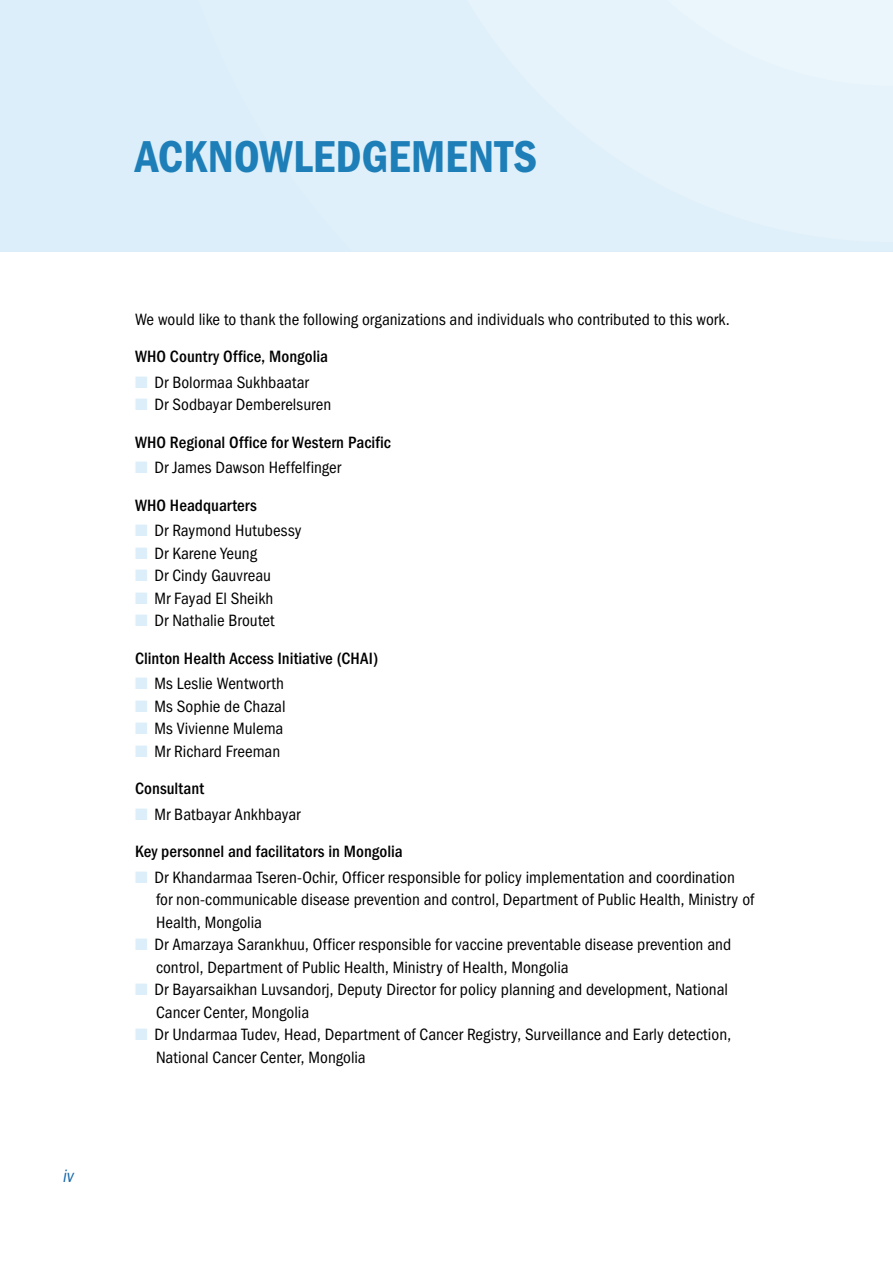
<style>
.page{position:relative;width:893px;height:1263px;background:#fff}
.page>*{position:absolute;margin:0;border:0;box-sizing:border-box;transform-origin:0 0}
.Level1{font:45px "Franklin Gothic Demi Cond C";color:#1e7fb8}
.Kolontitel{font:italic 18px "Franklin Gothic Book Cond C";color:#196aaa}
.t1{font:16.5px/22.5px "Franklin Gothic Book Cond C";color:#000}
.t2{font:16.5px "Franklin Gothic Medi Cond C";letter-spacing:.005em;color:#000}
.s1{color:#dbeef9}
</style>
<div class="page">
<div style="left:0;top:0;width:893px;height:252px;background:#dbeef9"></div>
<div style="left:468px;top:0;width:425px;height:242px;background:#e6f3fb"></div>
<div style="left:655px;top:0;width:238px;height:86px;background:#ebf6fc"></div>
<p class="Kolontitel" style="left:63px;top:1166px;width:12px">iv</p>
<p class="Level1" style="left:135px;top:131px;width:404px">ACKNOWLEDGEMENTS</p>
<p class="t1" style="left:135px;top:308px;width:596px">We would like to thank the following organizations and individuals who contributed to this work.</p>
<p class="t2" style="left:135px;top:347px;width:195px">WHO Country Office, Mongolia</p>
<p class="t1" style="left:135px;top:371px;width:175px"><span class="s1">■</span> Dr Bolormaa Sukhbaatar</p>
<p class="t1" style="left:135px;top:393px;width:198px"><span class="s1">■</span> Dr Sodbayar Demberelsuren</p>
<p class="t2" style="left:135px;top:433px;width:257px">WHO Regional Office for Western Pacific</p>
<p class="t1" style="left:135px;top:456px;width:208px"><span class="s1">■</span> Dr James Dawson Heffelfinger</p>
<p class="t2" style="left:135px;top:496px;width:123px">WHO Headquarters</p>
<p class="t1" style="left:135px;top:519px;width:168px"><span class="s1">■</span> Dr Raymond Hutubessy</p>
<p class="t1" style="left:135px;top:542px;width:123px"><span class="s1">■</span> Dr Karene Yeung</p>
<p class="t1" style="left:135px;top:564px;width:137px"><span class="s1">■</span> Dr Cindy Gauvreau</p>
<p class="t1" style="left:135px;top:587px;width:140px"><span class="s1">■</span> Mr Fayad El Sheikh</p>
<p class="t1" style="left:135px;top:609px;width:141px"><span class="s1">■</span> Dr Nathalie Broutet</p>
<p class="t2" style="left:135px;top:649px;width:245px">Clinton Health Access Initiative (CHAI)</p>
<p class="t1" style="left:135px;top:672px;width:151px"><span class="s1">■</span> Ms Leslie Wentworth</p>
<p class="t1" style="left:135px;top:695px;width:152px"><span class="s1">■</span> Ms Sophie de Chazal</p>
<p class="t1" style="left:135px;top:717px;width:150px"><span class="s1">■</span> Ms Vivienne Mulema</p>
<p class="t1" style="left:135px;top:740px;width:147px"><span class="s1">■</span> Mr Richard Freeman</p>
<p class="t2" style="left:135px;top:779px;width:71px">Consultant</p>
<p class="t1" style="left:135px;top:803px;width:167px"><span class="s1">■</span> Mr Batbayar Ankhbayar</p>
<p class="t2" style="left:135px;top:842px;width:269px">Key personnel and facilitators in Mongolia</p>
<p class="t1" style="left:156px;top:866px;width:600px;text-indent:-21px"><span class="s1">■</span> Dr Khandarmaa Tseren-Ochir, Officer responsible for policy implementation and coordination for non-communicable disease prevention and control, Department of Public Health, Ministry of<br>Health, Mongolia</p>
<p class="t1" style="left:156px;top:933px;width:577px;text-indent:-21px"><span class="s1">■</span> Dr Amarzaya Sarankhuu, Officer responsible for vaccine preventable disease prevention and control, Department of Public Health, Ministry of Health, Mongolia</p>
<p class="t1" style="left:156px;top:978px;width:574px;text-indent:-21px"><span class="s1">■</span> Dr Bayarsaikhan Luvsandorj, Deputy Director for policy planning and development, National<br>Cancer Center, Mongolia</p>
<p class="t1" style="left:156px;top:1023px;width:577px;text-indent:-21px"><span class="s1">■</span> Dr Undarmaa Tudev, Head, Department of Cancer Registry, Surveillance and Early detection,<br>National Cancer Center, Mongolia</p>
</div>
